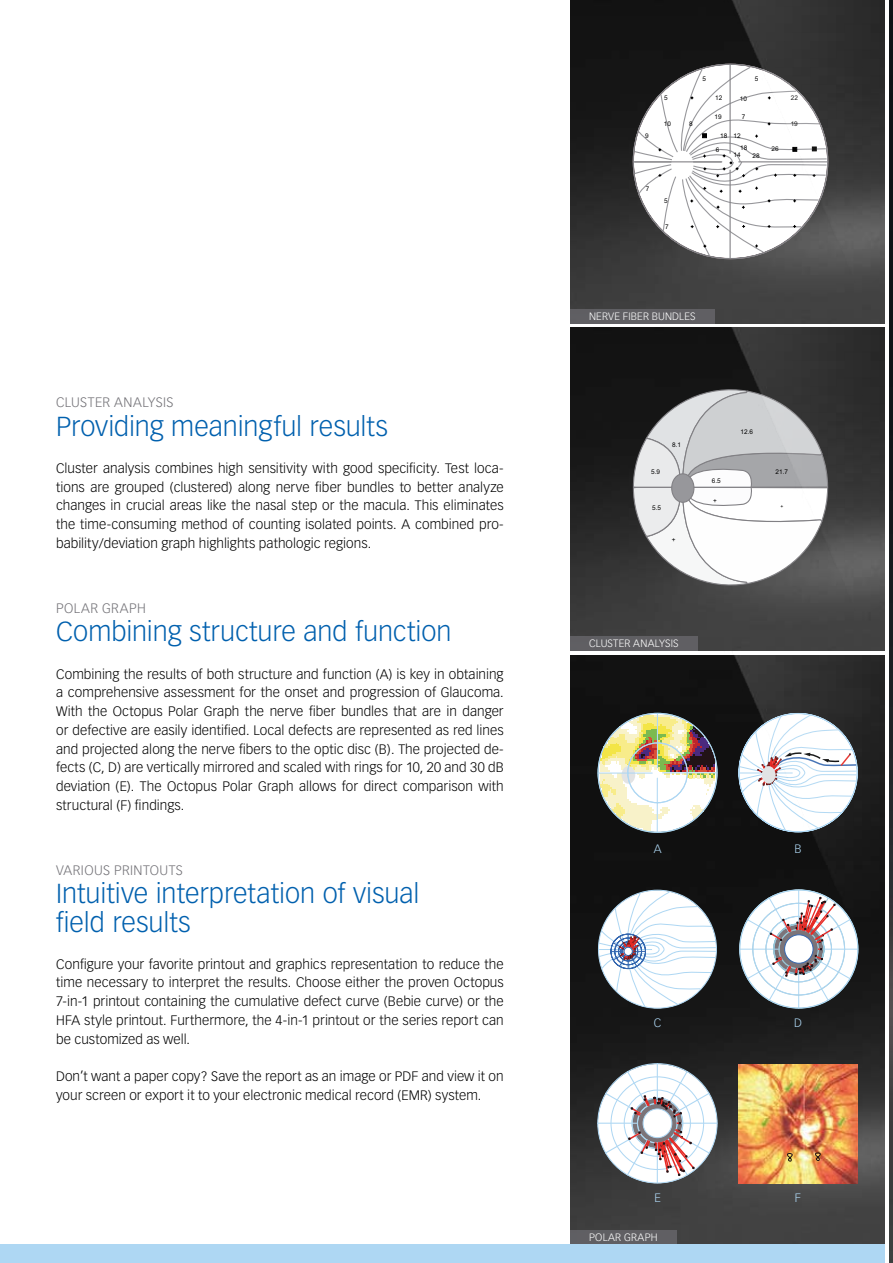
<style>
.page{position:relative;width:893px;height:1263px;background:#fff}
.page>*{position:absolute;margin:0;border:0;box-sizing:border-box;transform-origin:0 0}
.t1{font:300 27px/28.2px "Vectora LH";color:#0060ae}
.t2{font:300 13.5px/18.8px "Vectora LH";letter-spacing:.005em;color:#000;text-align:justify}
.t3{font:300 13.5px "Vectora LH";letter-spacing:.03em;color:#747378}
.t4{font:300 12px "Vectora LH";color:#aed7f3}
.t5{font:300 10.5px "Vectora LH";letter-spacing:.015em;color:#fff}
.t6{font:6.45px "Arial";color:#000}
.t7{font:4.95px "Arial";color:#000}
</style>
<div class="page">
<img style="left:570px;top:977px;width:314px;height:267px">
<svg style="left:739px;top:977px;width:119px;height:32px"></svg>
<svg style="left:598px;top:977px;width:118px;height:31px"></svg>
<img style="left:739px;top:1064px;width:118px;height:120px">
<svg style="left:597px;top:1063px;width:121px;height:121px"></svg>
<svg style="left:787px;top:1152px;width:34px;height:9px"></svg>
<img style="left:570px;top:655px;width:314px;height:322px">
<img style="left:570px;top:328px;width:314px;height:323px">
<img style="left:570px;top:0;width:314px;height:323px">
<svg style="left:632px;top:63px;width:197px;height:197px"></svg>
<img style="left:889px;top:0;width:4px;height:1263px">
<div style="left:0;top:1244px;width:884px;height:19px;background:#aed7f3"></div>
<div style="left:570px;top:309px;width:145px;height:14px;background:#605f63"></div>
<div style="left:570px;top:637px;width:128px;height:14px;background:#605f63"></div>
<div style="left:570px;top:1231px;width:107px;height:13px;background:#605f63"></div>
<p class="t3" style="left:56px;top:395px;width:119px">CLUSTER ANALYSIS</p>
<h1 class="t1" style="left:56px;top:412px;width:333px">Providing meaningful results</h1>
<p class="t2" style="left:56px;top:459px;width:449px">Cluster analysis combines high sensitivity with good specificity. Test loca&shy;tions are grouped (clustered) along nerve fiber bundles to better analyze changes in crucial areas like the nasal step or the macula. This eliminates the time-consuming method of counting isolated points. A combined pro&shy;bability/deviation graph highlights pathologic regions.</p>
<p class="t6" style="left:443px;top:457px;width:5px">9</p>
<p class="t6" style="left:461px;top:523px;width:5px">5</p>
<p class="t3" style="left:56px;top:601px;width:91px">POLAR GRAPH</p>
<h1 class="t1" style="left:56px;top:618px;width:397px">Combining structure and function</h1>
<p class="t2" style="left:56px;top:665px;width:449px;text-align:left">Combining the results of both structure and function (A) is key in obtaining a comprehensive assessment for the onset and progression of Glaucoma.<br>With the Octopus Polar Graph the nerve fiber bundles that are in danger or defective are easily identified. Local defects are represented as red lines and projected along the nerve fibers to the optic disc (B). The projected de&shy;fects (C, D) are vertically mirrored and scaled with rings for 10, 20 and 30 dB deviation (E). The Octopus Polar Graph allows for direct comparison with structural (F) findings.</p>
<p class="t3" style="left:56px;top:862px;width:128px">VARIOUS PRINTOUTS</p>
<h1 class="t1" style="left:56px;top:880px;width:365px">Intuitive interpretation of visual field results</h1>
<p class="t2" style="left:56px;top:955px;width:449px">Configure your favorite printout and graphics representation to reduce the time necessary to interpret the results. Choose either the proven Octopus 7-in-1 printout containing the cumulative defect curve (Bebie curve) or the HFA style printout. Furthermore, the 4-in-1 printout or the series report can be customized as well.</p>
<p class="t2" style="left:56px;top:1067px;width:449px">Don’t want a paper copy? Save the report as an image or PDF and view it on your screen or export it to your electronic medical record (EMR) system.</p>
<p class="t6" style="left:703px;top:74px;width:5px">5</p>
<p class="t6" style="left:755px;top:74px;width:5px">5</p>
<p class="t6" style="left:664px;top:93px;width:5px">5</p>
<p class="t6" style="left:715px;top:94px;width:9px">12</p>
<p class="t6" style="left:740px;top:94px;width:9px">10</p>
<p class="t6" style="left:791px;top:94px;width:9px">22</p>
<p class="t6" style="left:645px;top:131px;width:5px">9</p>
<p class="t6" style="left:664px;top:119px;width:9px">10</p>
<p class="t6" style="left:689px;top:119px;width:5px">8</p>
<p class="t6" style="left:646px;top:184px;width:5px">7</p>
<p class="t6" style="left:664px;top:196px;width:5px">5</p>
<p class="t6" style="left:665px;top:222px;width:5px">7</p>
<p class="t6" style="left:715px;top:113px;width:9px">19</p>
<p class="t6" style="left:742px;top:113px;width:5px">7</p>
<p class="t6" style="left:720px;top:132px;width:22px">18 12</p>
<p class="t6" style="left:716px;top:145px;width:5px">6</p>
<p class="t6" style="left:740px;top:144px;width:9px">18</p>
<p class="t6" style="left:733px;top:151px;width:9px">14</p>
<p class="t6" style="left:752px;top:152px;width:9px">28</p>
<p class="t6" style="left:771px;top:145px;width:9px">26</p>
<p class="t6" style="left:791px;top:119px;width:9px">19</p>
<p class="t5" style="left:589px;top:310px;width:108px">NERVE FIBER BUNDLES</p>
<p class="t6" style="left:651px;top:467px;width:10px">5.9</p>
<p class="t6" style="left:672px;top:440px;width:10px">8.1</p>
<p class="t6" style="left:652px;top:503px;width:10px">5.5</p>
<p class="t6" style="left:672px;top:535px;width:5px">+</p>
<p class="t6" style="left:712px;top:477px;width:10px">6.5</p>
<p class="t6" style="left:713px;top:497px;width:5px">+</p>
<p class="t6" style="left:741px;top:427px;width:14px">12.6</p>
<p class="t6" style="left:776px;top:467px;width:14px">21.7</p>
<p class="t7" style="left:780px;top:503px;width:4px">+</p>
<p class="t5" style="left:589px;top:637px;width:91px">CLUSTER ANALYSIS</p>
<p class="t4" style="left:654px;top:841px;width:9px">A</p>
<p class="t4" style="left:794px;top:841px;width:7px">B</p>
<p class="t4" style="left:654px;top:1016px;width:9px">C</p>
<p class="t4" style="left:794px;top:1016px;width:9px">D</p>
<p class="t4" style="left:654px;top:1191px;width:8px">E</p>
<p class="t4" style="left:795px;top:1191px;width:8px">F</p>
<p class="t5" style="left:589px;top:1231px;width:70px">POLAR GRAPH</p>
</div>
